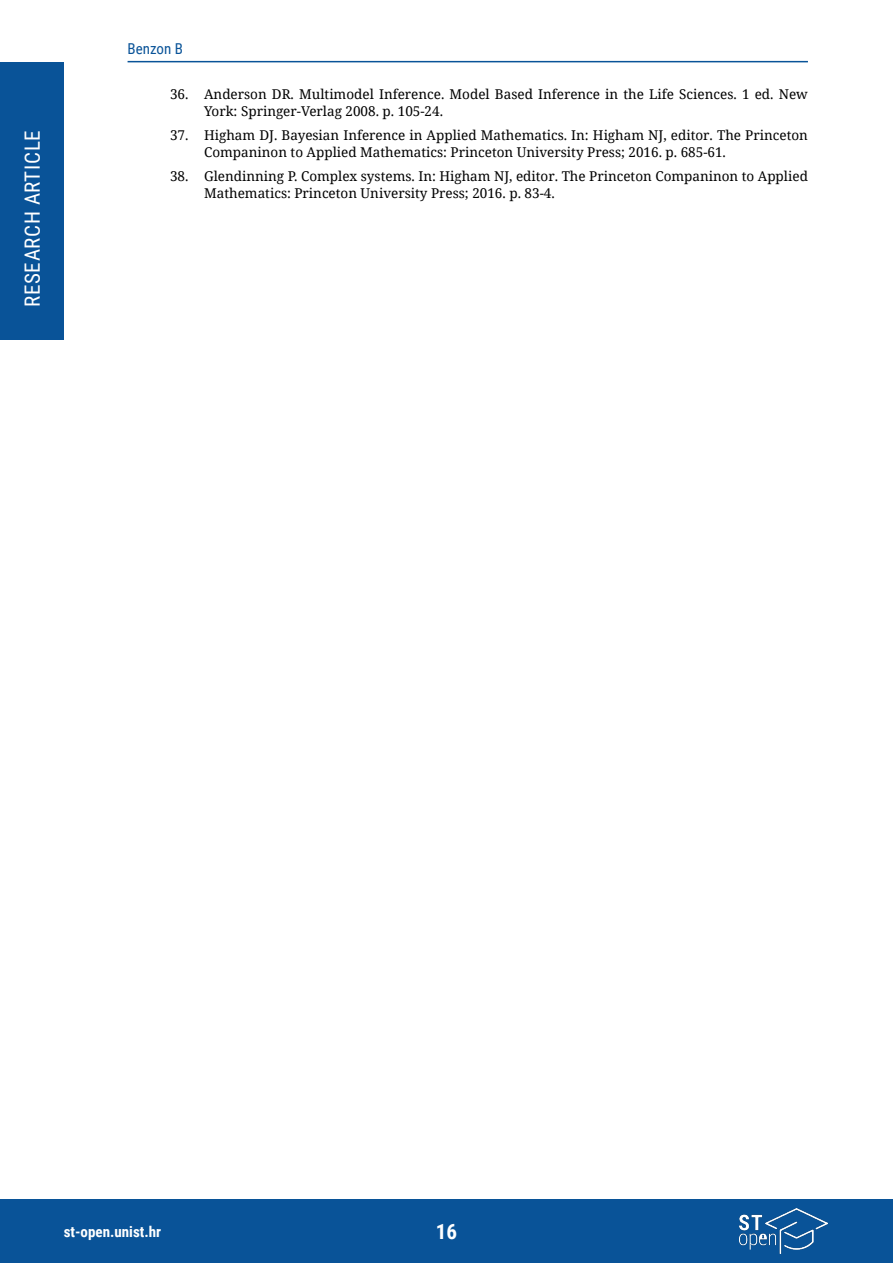
<style>
.page{position:relative;width:893px;height:1263px;background:#fff}
.page>*{position:absolute;margin:0;border:0;box-sizing:border-box;transform-origin:0 0}
.t1{font:21px "Roboto Condensed";letter-spacing:.035em;color:#fff}
.t2{font:700 21px "Roboto Condensed";color:#fff}
.t3{font:700 15px "Roboto Condensed";color:#fff}
.t4{font:15px "Roboto Condensed";color:#095398}
.t5{font:13.5px/16.2px "Noto Serif";color:#000}
</style>
<div class="page">
<div style="left:0;top:62px;width:64px;height:278px;background:#095398"></div>
<div style="left:0;top:1199px;width:893px;height:64px;background:#095398"></div>
<hr style="left:128px;top:61px;width:680px;height:1px;background:#095398">
<img style="left:740px;top:1209px;width:87px;height:44px">
<h1 class="t1" style="left:18px;top:307px;width:179px;rotate:-90deg">RESEARCH ARTICLE</h1>
<p class="t4" style="left:128px;top:38px;width:57px">Benzon B</p>
<p class="t5" style="left:204px;top:86px;width:605px;text-indent:-34px">36. Anderson DR. Multimodel Inference. Model Based Inference in the Life Sciences. 1 ed. New<br>York: Springer-Verlag 2008. p. 105-24.</p>
<p class="t5" style="left:204px;top:127px;width:605px;text-indent:-34px">37. Higham DJ. Bayesian Inference in Applied Mathematics. In: Higham NJ, editor. The Princeton<br>Companinon to Applied Mathematics: Princeton University Press; 2016. p. 685-61.</p>
<p class="t5" style="left:204px;top:168px;width:605px;text-indent:-34px">38. Glendinning P. Complex systems. In: Higham NJ, editor. The Princeton Companinon to Applied<br>Mathematics: Princeton University Press; 2016. p. 83-4.</p>
<p class="t3" style="left:64px;top:1221px;width:99px">st-open.unist.hr</p>
<h1 class="t2" style="left:436px;top:1217px;width:23px">16</h1>
</div>
